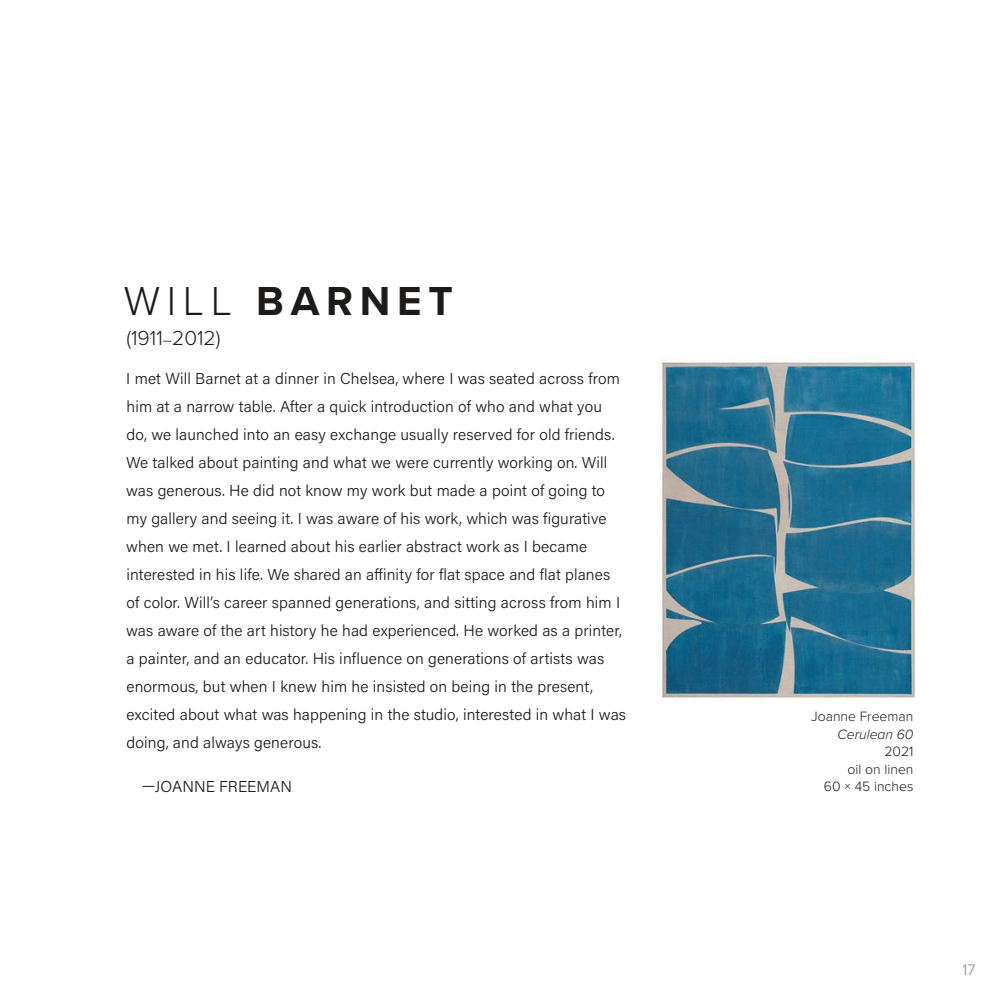
<style>
.page{position:relative;width:1008px;height:1008px;background:#fff}
.page>*{position:absolute;margin:0;border:0;box-sizing:border-box;transform-origin:0 0}
.t1{font:700 42px "Proxima Nova";letter-spacing:.16em;color:#1c1b1a}
.t2{font:300 21px "Proxima Nova";color:#1c1b1a}
.t3{font:300 15.75px/28px "Acumin Pro";letter-spacing:.01em;color:#1c1b1a}
.t4{font:300 15.75px "Proxima Nova";color:#818383}
.t5{font:300 14px/17.5px "Proxima Nova";color:#1c1b1a;text-align:right}
.t6{font:italic 300 14px "Proxima Nova";color:#1c1b1a}
.s1{font-weight:300}
.s2{font-size:15.75px}
</style>
<div class="page">
<img style="left:657px;top:358px;width:259px;height:340px">
<h1 class="t1" style="left:124px;top:270px;width:331px"><span class="s1">WILL</span> BARNET</h1>
<h2 class="t2" style="left:126px;top:323px;width:96px">(1911<span class="s2">–</span>2012)</h2>
<p class="t3" style="left:126px;top:364px;width:501px">I met Will Barnet at a dinner in Chelsea, where I was seated across from him at a narrow table. After a quick introduction of who and what you do, we launched into an easy exchange usually reserved for old friends.<br>We talked about painting and what we were currently working on. Will was generous. He did not know my work but made a point of going to my gallery and seeing it. I was aware of his work, which was figurative when we met. I learned about his earlier abstract work as I became interested in his life. We shared an affinity for flat space and flat planes of color. Will’s career spanned generations, and sitting across from him I was aware of the art history he had experienced. He worked as a printer, a painter, and an educator. His influence on generations of artists was enormous, but when I knew him he insisted on being in the present, excited about what was happening in the studio, interested in what I was doing, and always generous.</p>
<p class="t3" style="left:142px;top:771px;width:152px">—JOANNE FREEMAN</p>
<p class="t5" style="left:811px;top:707px;width:104px">Joanne Freeman</p>
<p class="t6" style="left:837px;top:724px;width:78px">Cerulean 60</p>
<p class="t5" style="left:824px;top:742px;width:91px">2021<br>oil on linen<br>60 × 45 inches</p>
<p class="t4" style="left:963px;top:958px;width:14px">17</p>
</div>
